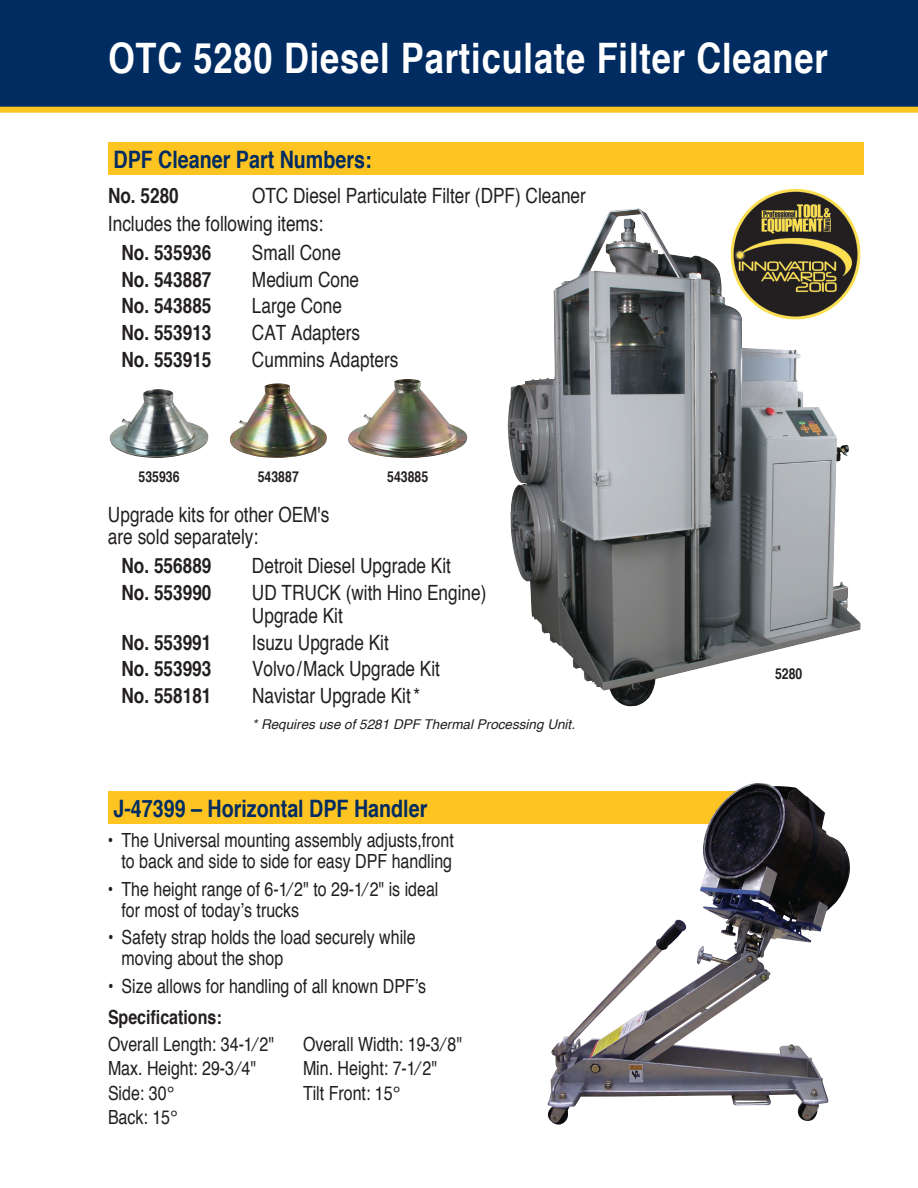
<style>
.page{position:relative;width:918px;height:1188px;background:#fff}
.page>*{position:absolute;margin:0;border:0;box-sizing:border-box;transform-origin:0 0}
.t1{font:700 condensed 42px "Helvetica";letter-spacing:.02em;color:#fff}
.t2{font:700 condensed 24px "Helvetica";color:#002c62}
.t3{font:condensed 21px/22.5px "Helvetica";color:#231f20}
.t4{font:700 condensed 21px "Helvetica";color:#231f20}
.t5{font:condensed 19.5px/21px "Helvetica";color:#231f20}
.t6{font:700 condensed 19.5px "Helvetica";color:#231f20}
.t7{font:700 condensed 15px "Helvetica";color:#231f20}
.t8{font:italic 13.5px "Helvetica";color:#231f20}
</style>
<div class="page">
<div style="left:0;top:0;width:918px;height:113px;background:#002c62"></div>
<div style="left:108px;top:142px;width:756px;height:33px;background:#fec422"></div>
<img style="left:508px;top:208px;width:353px;height:499px">
<img style="left:109px;top:389px;width:99px;height:69px">
<img style="left:348px;top:379px;width:119px;height:79px">
<img style="left:230px;top:383px;width:97px;height:75px">
<div style="left:108px;top:791px;width:658px;height:33px;background:#fec422"></div>
<img style="left:547px;top:784px;width:303px;height:341px">
<img style="left:727px;top:188px;width:134px;height:134px">
<p class="t1" style="left:108px;top:32px;width:721px">OTC 5280 Diesel Particulate Filter Cleaner</p>
<p class="t2" style="left:113px;top:144px;width:260px">DPF Cleaner Part Numbers:</p>
<p class="t4" style="left:108px;top:182px;width:72px">No. 5280</p>
<p class="t3" style="left:252px;top:184px;width:335px">OTC Diesel Particulate Filter (DPF) Cleaner</p>
<p class="t3" style="left:108px;top:212px;width:217px">Includes the following items:</p>
<p class="t4" style="left:121px;top:239px;width:91px">No. 535936</p>
<p class="t3" style="left:252px;top:241px;width:90px">Small Cone</p>
<p class="t4" style="left:122px;top:266px;width:91px">No. 543887</p>
<p class="t3" style="left:252px;top:267px;width:109px">Medium Cone</p>
<p class="t4" style="left:122px;top:293px;width:91px">No. 543885</p>
<p class="t3" style="left:252px;top:294px;width:91px">Large Cone</p>
<p class="t4" style="left:122px;top:320px;width:91px">No. 553913</p>
<p class="t3" style="left:252px;top:321px;width:110px">CAT Adapters</p>
<p class="t4" style="left:122px;top:346px;width:91px">No. 553915</p>
<p class="t3" style="left:252px;top:348px;width:148px">Cummins Adapters</p>
<p class="t7" style="left:139px;top:467px;width:43px">535936</p>
<p class="t7" style="left:258px;top:467px;width:43px">543887</p>
<p class="t7" style="left:387px;top:467px;width:43px">543885</p>
<p class="t3" style="left:108px;top:503px;width:223px">Upgrade kits for other OEM's are sold separately:</p>
<p class="t4" style="left:122px;top:553px;width:91px">No. 556889</p>
<p class="t3" style="left:252px;top:554px;width:201px">Detroit Diesel Upgrade Kit</p>
<p class="t4" style="left:122px;top:580px;width:91px">No. 553990</p>
<p class="t3" style="left:252px;top:581px;width:236px">UD TRUCK (with Hino Engine)<br>Upgrade Kit</p>
<p class="t4" style="left:121px;top:629px;width:91px">No. 553991</p>
<p class="t3" style="left:252px;top:630px;width:138px">Isuzu Upgrade Kit</p>
<p class="t4" style="left:122px;top:656px;width:91px">No. 553993</p>
<p class="t3" style="left:252px;top:657px;width:190px">Volvo/Mack Upgrade Kit</p>
<p class="t4" style="left:122px;top:683px;width:91px">No. 558181</p>
<p class="t3" style="left:252px;top:684px;width:170px">Navistar Upgrade Kit *</p>
<p class="t8" style="left:252px;top:713px;width:325px">* Requires use of 5281 DPF Thermal Processing Unit.</p>
<p class="t2" style="left:113px;top:793px;width:315px">J-47399 – Horizontal DPF Handler</p>
<p class="t5" style="left:108px;top:830px;width:347px;text-align:right">• The Universal mounting assembly adjusts,front to back and side to side for easy DPF handling</p>
<p class="t5" style="left:121px;top:878px;width:318px;text-indent:-13px">• The height range of 6-1⁄ 2" to 29-1⁄ 2" is ideal for most of today’s trucks</p>
<p class="t5" style="left:121px;top:927px;width:296px;text-indent:-13px">• Safety strap holds the load securely while moving about the shop</p>
<p class="t5" style="left:108px;top:975px;width:320px">• Size allows for handling of all known DPF’s</p>
<p class="t6" style="left:108px;top:1004px;width:115px">Specifications:</p>
<p class="t5" style="left:108px;top:1033px;width:168px">Overall Length: 34-1⁄ 2"</p>
<p class="t5" style="left:303px;top:1033px;width:161px">Overall Width: 19-3⁄ 8"</p>
<p class="t5" style="left:108px;top:1057px;width:150px">Max. Height: 29-3 ⁄4"</p>
<p class="t5" style="left:303px;top:1057px;width:136px">Min. Height: 7-1⁄ 2"</p>
<p class="t5" style="left:108px;top:1082px;width:68px">Side: 30°</p>
<p class="t5" style="left:303px;top:1082px;width:99px">Tilt Front: 15°</p>
<p class="t5" style="left:108px;top:1106px;width:72px">Back: 15°</p>
<p class="t7" style="left:775px;top:664px;width:29px">5280</p>
</div>
